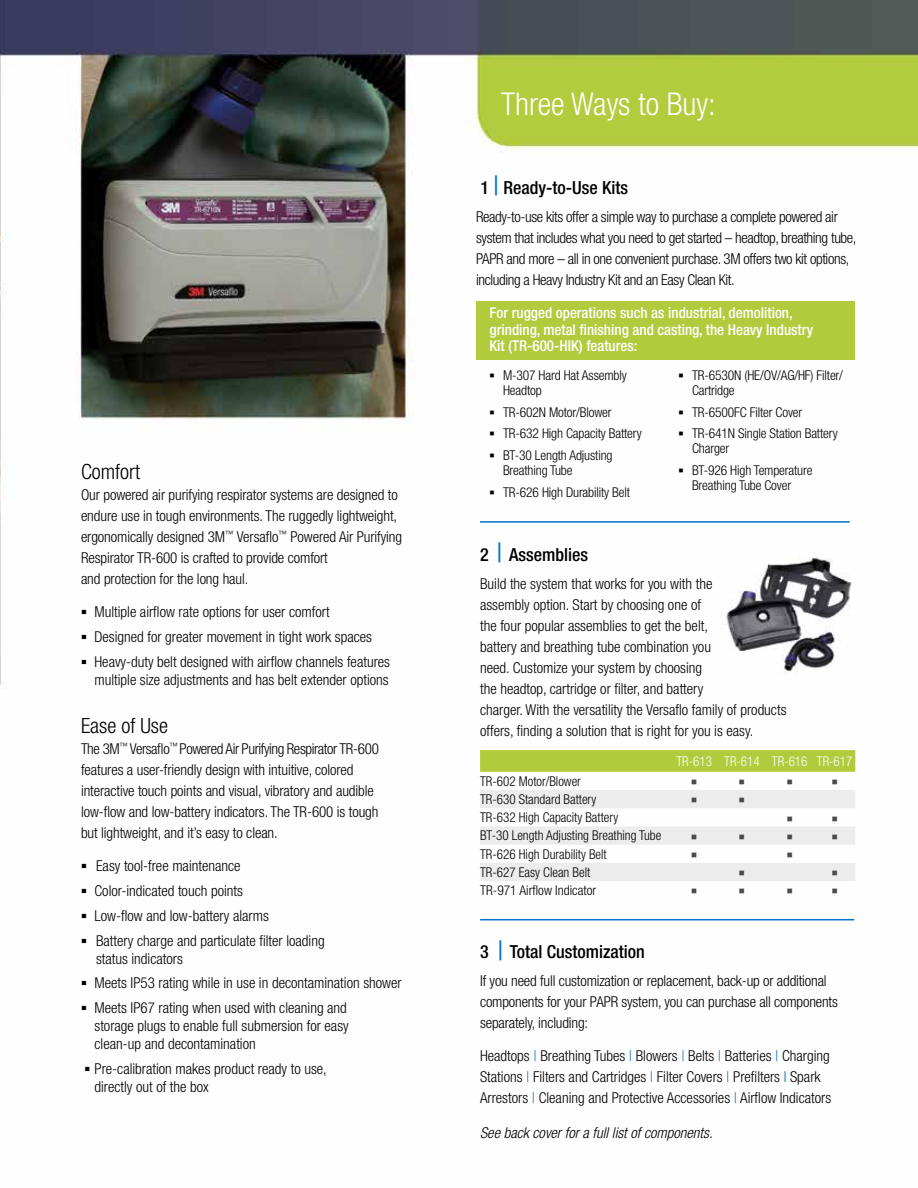
<style>
.page{position:relative;width:918px;height:1188px;background:#fff}
.page>*{position:absolute;margin:0;border:0;box-sizing:border-box;transform-origin:0 0}
.t1{font:300 condensed 31.5px "Helvetica Neue LT Std";color:#fff}
.t2{font:300 condensed 21px "Helvetica Neue LT Std";color:#000}
.t3{font:500 condensed 18px "Helvetica Neue LT Std";color:#000}
.t4{font:300 18px "Galaxie Polaris";color:#4a4b4b}
.t5{font:300 condensed 15px/21px "Helvetica Neue LT Std";color:#000}
.t6{font:300 condensed 15px/21px "Helvetica Neue LT Std";letter-spacing:-.025em;color:#000}
.t7{font:500 condensed 15px/16.5px "Helvetica Neue LT Std";color:#fff}
.t8{font:italic 300 condensed 15px "Helvetica Neue LT Std";color:#000}
.t9{font:300 condensed 13.5px/15px "Helvetica Neue LT Std";letter-spacing:-.01em;color:#000}
.t10{font:300 condensed 13.5px "Helvetica Neue LT Std";color:#fff}
.s1{font-family:"Galaxie Polaris";font-weight:500;font-stretch:normal}
.s2{font-weight:400;font-size:27px;color:#0071ce}
.s3{color:#0071ce}
</style>
<div class="page">
<img style="left:0;top:0;width:918px;height:921px">
<div style="left:476px;top:301px;width:378px;height:59px;background:#b1cb3d"></div>
<hr style="left:480px;top:919px;width:374px;height:1px;background:#0071ce">
<hr style="left:480px;top:521px;width:370px;height:2px;background:#0071ce">
<svg style="left:480px;top:750px;width:375px;height:22px;background:#b2cb40"></svg>
<svg style="left:480px;top:790px;width:375px;height:91px"></svg>
<img style="left:721px;top:558px;width:134px;height:117px">
<h2 class="t2" style="left:81px;top:460px;width:61px">Comfort</h2>
<p class="t5" style="left:81px;top:484px;width:323px">Our powered air purifying respirator systems are designed to endure use in tough environments. The ruggedly lightweight, ergonomically designed 3M<sup>™</sup> Versaflo<sup>™</sup> Powered Air Purifying Respirator TR-600 is crafted to provide comfort<br>and protection for the long haul.</p>
<p class="t5" style="left:81px;top:601px;width:250px"><span class="s1">•</span> Multiple airflow rate options for user comfort</p>
<p class="t5" style="left:81px;top:626px;width:293px"><span class="s1">•</span> Designed for greater movement in tight work spaces</p>
<p class="t5" style="left:81px;top:652px;width:311px;line-height:18px;text-align:right"><span class="s1">•</span> Heavy-duty belt designed with airflow channels features multiple size adjustments and has belt extender options</p>
<h2 class="t2" style="left:81px;top:714px;width:89px">Ease of Use</h2>
<p class="t5" style="left:81px;top:738px;width:300px">The 3M<sup>™</sup> Versaflo<sup>™</sup> Powered Air Purifying Respirator TR-600 features a user-friendly design with intuitive, colored interactive touch points and visual, vibratory and audible low-flow and low-battery indicators. The TR-600 is tough but lightweight, and it’s easy to clean.</p>
<p class="t5" style="left:81px;top:855px;width:161px"><span class="s1">•</span> Easy tool-free maintenance</p>
<p class="t5" style="left:81px;top:880px;width:163px"><span class="s1">•</span> Color-indicated touch points</p>
<p class="t5" style="left:81px;top:905px;width:189px"><span class="s1">•</span> Low-flow and low-battery alarms</p>
<p class="t5" style="left:96px;top:931px;width:230px;line-height:18px;text-indent:-15px"><span class="s1">•</span> Battery charge and particulate filter loading status indicators</p>
<p class="t5" style="left:81px;top:972px;width:322px"><span class="s1">•</span> Meets IP53 rating while in use in decontamination shower</p>
<p class="t5" style="left:95px;top:999px;width:256px;line-height:18px;text-align:justify;text-indent:-14px"><span class="s1">•</span> Meets IP67 rating when used with cleaning and storage plugs to enable full submersion for easy clean-up and decontamination</p>
<p class="t5" style="left:95px;top:1059px;width:234px;line-height:18px;text-indent:-10px"><span class="s1">•</span> Pre-calibration makes product ready to use, directly out of the box</p>
<h1 class="t1" style="left:501px;top:86px;width:216px">Three Ways to Buy:</h1>
<p class="t3" style="left:480px;top:177px;width:149px">1 <span class="s2">|</span> Ready-to-Use Kits</p>
<p class="t6" style="left:476px;top:206px;width:382px">Ready-to-use kits offer a simple way to purchase a complete powered air system that includes what you need to get started – headtop, breathing tube, PAPR and more – all in one convenient purchase. 3M offers two kit options, including a Heavy Industry Kit and an Easy Clean Kit.</p>
<p class="t7" style="left:490px;top:305px;width:325px">For rugged operations such as industrial, demolition, grinding, metal finishing and casting, the Heavy Industry<br>Kit (TR-600-HIK) features:</p>
<p class="t9" style="left:503px;top:368px;width:125px;text-indent:-14px"><span class="s1">•</span> M-307 Hard Hat Assembly<br>Headtop</p>
<p class="t9" style="left:490px;top:404px;width:124px"><span class="s1">•</span> TR-602N Motor/Blower</p>
<p class="t9" style="left:490px;top:426px;width:154px"><span class="s1">•</span> TR-632 High Capacity Battery</p>
<p class="t9" style="left:503px;top:448px;width:111px;text-indent:-14px"><span class="s1">•</span> BT-30 Length Adjusting<br>Breathing Tube</p>
<p class="t9" style="left:490px;top:485px;width:142px"><span class="s1">•</span> TR-626 High Durability Belt</p>
<p class="t9" style="left:692px;top:368px;width:152px;text-indent:-14px"><span class="s1">•</span> TR-6530N (HE/OV/AG/HF) Filter/<br>Cartridge</p>
<p class="t9" style="left:679px;top:404px;width:125px"><span class="s1">•</span> TR-6500FC Filter Cover</p>
<p class="t9" style="left:692px;top:426px;width:147px;text-indent:-14px"><span class="s1">•</span> TR-641N Single Station Battery<br>Charger</p>
<p class="t9" style="left:679px;top:463px;width:135px;text-align:center"><span class="s1">•</span> BT-926 High Temperature<br>Breathing Tube Cover</p>
<p class="t3" style="left:480px;top:544px;width:110px">2 <span class="s2">|</span> Assemblies</p>
<p class="t5" style="left:480px;top:573px;width:308px">Build the system that works for you with the<br>assembly option. Start by choosing one of<br>the four popular assemblies to get the belt,<br>battery and breathing tube combination you<br>need. Customize your system by choosing<br>the headtop, cartridge or filter, and battery<br>charger. With the versatility the Versaflo family of products offers, finding a solution that is right for you is easy.</p>
<p class="t10" style="left:676px;top:753px;width:178px">TR-613 TR-614 TR-616 TR-617</p>
<p class="t9" style="left:480px;top:773px;width:102px">TR-602 Motor/Blower</p>
<p class="t4" style="left:691px;top:768px;width:56px">• •</p>
<p class="t4" style="left:786px;top:768px;width:53px">• •</p>
<p class="t9" style="left:480px;top:792px;width:118px">TR-630 Standard Battery</p>
<p class="t4" style="left:691px;top:786px;width:56px">• •</p>
<p class="t9" style="left:480px;top:810px;width:140px">TR-632 High Capacity Battery</p>
<p class="t4" style="left:786px;top:804px;width:53px">• •</p>
<p class="t9" style="left:480px;top:828px;width:183px">BT-30 Length Adjusting Breathing Tube</p>
<p class="t4" style="left:691px;top:822px;width:56px">• •</p>
<p class="t4" style="left:786px;top:822px;width:53px">• •</p>
<p class="t9" style="left:480px;top:846px;width:128px">TR-626 High Durability Belt</p>
<p class="t4" style="left:691px;top:841px;width:8px">•</p>
<p class="t4" style="left:786px;top:841px;width:8px">•</p>
<p class="t9" style="left:480px;top:864px;width:112px">TR-627 Easy Clean Belt</p>
<p class="t4" style="left:739px;top:859px;width:8px">•</p>
<p class="t4" style="left:831px;top:859px;width:8px">•</p>
<p class="t9" style="left:480px;top:883px;width:118px">TR-971 Airflow Indicator</p>
<p class="t4" style="left:691px;top:877px;width:56px">• •</p>
<p class="t4" style="left:786px;top:877px;width:53px">• •</p>
<p class="t3" style="left:480px;top:941px;width:166px">3 <span class="s2">|</span> Total Customization</p>
<p class="t5" style="left:480px;top:970px;width:359px">If you need full customization or replacement, back-up or additional components for your PAPR system, you can purchase all components separately, including:</p>
<p class="t5" style="left:480px;top:1045px;width:353px">Headtops <span class="s3">|</span> Breathing Tubes <span class="s3">|</span> Blowers <span class="s3">|</span> Belts <span class="s3">|</span> Batteries <span class="s3">|</span> Charging<br>Stations <span class="s3">|</span> Filters and Cartridges <span class="s3">|</span> Filter Covers <span class="s3">|</span> Prefilters <span class="s3">I</span> Spark<br>Arrestors <span class="s3">|</span> Cleaning and Protective Accessories <span class="s3">|</span> Airflow Indicators</p>
<p class="t8" style="left:480px;top:1124px;width:234px">See back cover for a full list of components.</p>
</div>
